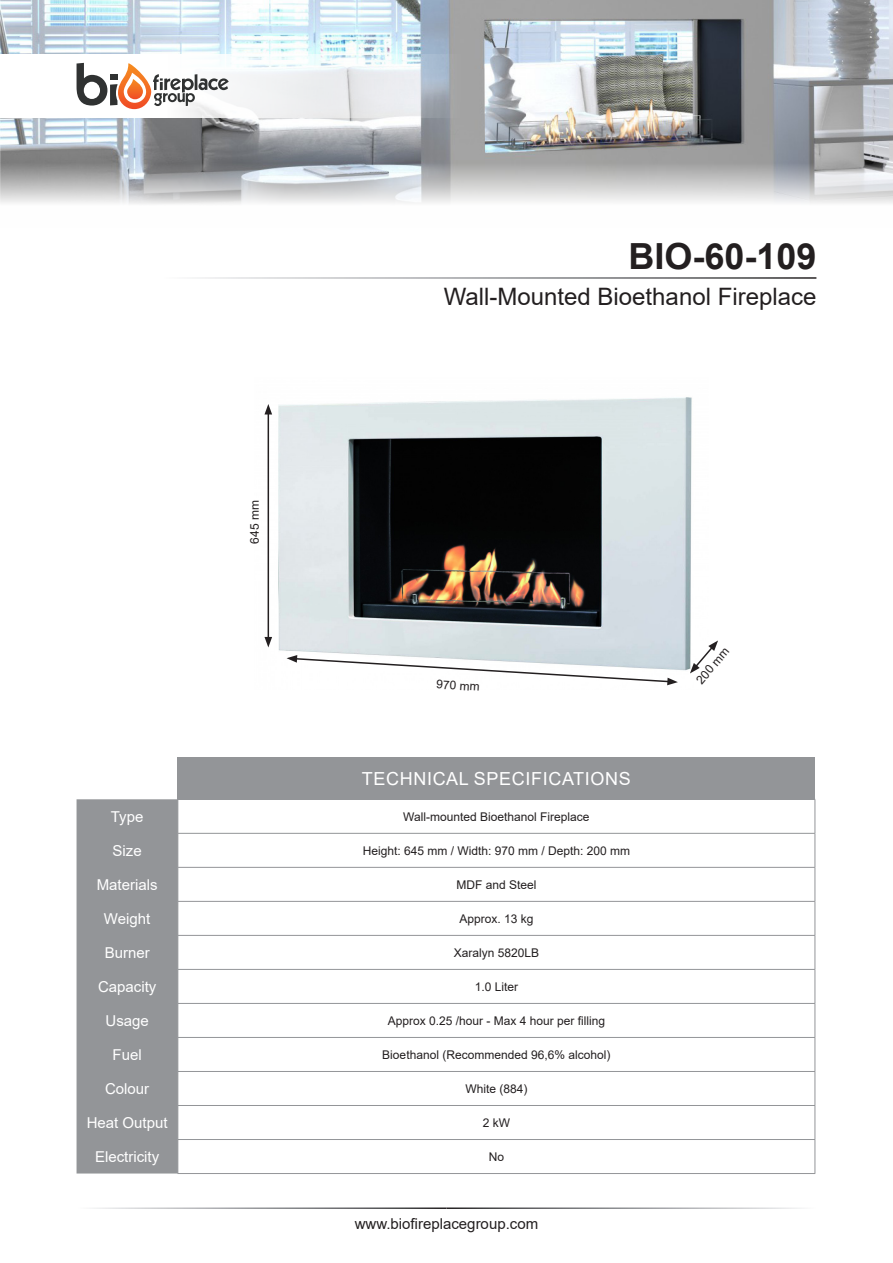
<style>
.page{position:relative;width:893px;height:1263px;background:#fff}
.page>*{position:absolute;margin:0;border:0;box-sizing:border-box;transform-origin:0 0}
.t1{font:700 36px "Arial";color:#231f20}
.t2{font:24px "Arial";color:#231f20}
.t3{font:18px "Arial";letter-spacing:.035em;color:#fff}
.t4{font:15px "Arial";color:#fff}
.t5{font:15px "Arial";color:#231f20}
.t6{font:12px "Arial";color:#231f20}
</style>
<div class="page">
<img style="left:0;top:0;width:893px;height:204px">
<svg style="left:0;top:54px;width:474px;height:64px"></svg>
<svg style="left:77px;top:63px;width:40px;height:43px"></svg>
<svg style="left:153px;top:74px;width:76px;height:32px"></svg>
<img style="left:118px;top:63px;width:33px;height:46px">
<img style="left:127px;top:79px;width:16px;height:20px">
<div style="left:178px;top:757px;width:637px;height:42px;background:#939598"></div>
<div style="left:77px;top:799px;width:100px;height:374px;background:#939598"></div>
<hr style="left:177px;top:799px;width:638px;height:1px;background:#939598">
<hr style="left:177px;top:800px;width:1px;height:33px;background:#939598">
<hr style="left:815px;top:800px;width:1px;height:33px;background:#939598">
<hr style="left:177px;top:833px;width:638px;height:1px;background:#939598">
<hr style="left:177px;top:834px;width:1px;height:33px;background:#939598">
<hr style="left:815px;top:834px;width:1px;height:33px;background:#939598">
<hr style="left:177px;top:867px;width:638px;height:1px;background:#939598">
<hr style="left:177px;top:868px;width:1px;height:33px;background:#939598">
<hr style="left:815px;top:868px;width:1px;height:33px;background:#939598">
<hr style="left:177px;top:901px;width:638px;height:1px;background:#939598">
<hr style="left:177px;top:902px;width:1px;height:33px;background:#939598">
<hr style="left:815px;top:902px;width:1px;height:33px;background:#939598">
<hr style="left:177px;top:935px;width:638px;height:1px;background:#939598">
<hr style="left:177px;top:936px;width:1px;height:33px;background:#939598">
<hr style="left:815px;top:936px;width:1px;height:33px;background:#939598">
<hr style="left:177px;top:969px;width:638px;height:1px;background:#939598">
<hr style="left:177px;top:970px;width:1px;height:33px;background:#939598">
<hr style="left:815px;top:970px;width:1px;height:33px;background:#939598">
<hr style="left:177px;top:1003px;width:638px;height:1px;background:#939598">
<hr style="left:177px;top:1004px;width:1px;height:33px;background:#939598">
<hr style="left:815px;top:1004px;width:1px;height:33px;background:#939598">
<hr style="left:177px;top:1037px;width:638px;height:1px;background:#939598">
<hr style="left:177px;top:1038px;width:1px;height:33px;background:#939598">
<hr style="left:815px;top:1038px;width:1px;height:33px;background:#939598">
<hr style="left:177px;top:1071px;width:638px;height:1px;background:#939598">
<hr style="left:177px;top:1072px;width:1px;height:33px;background:#939598">
<hr style="left:815px;top:1072px;width:1px;height:33px;background:#939598">
<hr style="left:177px;top:1105px;width:638px;height:1px;background:#939598">
<hr style="left:177px;top:1106px;width:1px;height:33px;background:#939598">
<hr style="left:815px;top:1106px;width:1px;height:33px;background:#939598">
<hr style="left:177px;top:1139px;width:638px;height:1px;background:#939598">
<hr style="left:177px;top:1140px;width:1px;height:33px;background:#939598">
<hr style="left:815px;top:1140px;width:1px;height:33px;background:#939598">
<hr style="left:177px;top:1173px;width:638px;height:1px;background:#939598">
<img style="left:264px;top:397px;width:428px;height:289px">
<svg style="left:690px;top:640px;width:28px;height:33px"></svg>
<svg style="left:287px;top:655px;width:391px;height:30px"></svg>
<hr style="left:268px;top:412px;width:1px;height:227px;background:#231f20">
<svg style="left:264px;top:637px;width:8px;height:10px"></svg>
<svg style="left:264px;top:404px;width:8px;height:10px"></svg>
<p class="t6" style="left:246px;top:544px;width:45px;rotate:-90deg">645 mm</p>
<p class="t1" style="left:628px;top:231px;width:190px">BIO-60-109</p>
<p class="t2" style="left:444px;top:280px;width:374px">Wall-Mounted Bioethanol Fireplace</p>
<p class="t6" style="left:437px;top:676px;width:45px;rotate:4deg">970 mm</p>
<p class="t3" style="left:362px;top:766px;width:270px">TECHNICAL SPECIFICATIONS</p>
<p class="t6" style="left:692px;top:676px;width:45px;rotate:-49deg">200 mm</p>
<p class="t4" style="left:111px;top:806px;width:34px">Type</p>
<p class="t6" style="left:403px;top:808px;width:188px">Wall-mounted Bioethanol Fireplace</p>
<p class="t4" style="left:113px;top:840px;width:31px">Size</p>
<p class="t6" style="left:363px;top:842px;width:269px">Height: 645 mm / Width: 970 mm / Depth: 200 mm</p>
<p class="t4" style="left:97px;top:874px;width:62px">Materials</p>
<p class="t6" style="left:456px;top:876px;width:82px">MDF and Steel</p>
<p class="t4" style="left:104px;top:908px;width:48px">Weight</p>
<p class="t6" style="left:459px;top:910px;width:76px">Approx. 13 kg</p>
<p class="t4" style="left:105px;top:942px;width:47px">Burner</p>
<p class="t6" style="left:454px;top:944px;width:87px">Xaralyn 5820LB</p>
<p class="t4" style="left:98px;top:976px;width:60px">Capacity</p>
<p class="t6" style="left:475px;top:978px;width:45px">1.0 Liter</p>
<p class="t4" style="left:106px;top:1010px;width:45px">Usage</p>
<p class="t6" style="left:388px;top:1012px;width:219px">Approx 0.25 /hour - Max 4 hour per filling</p>
<p class="t4" style="left:113px;top:1044px;width:31px">Fuel</p>
<p class="t6" style="left:382px;top:1046px;width:230px">Bioethanol (Recommended 96,6% alcohol)</p>
<p class="t4" style="left:105px;top:1078px;width:46px">Colour</p>
<p class="t6" style="left:465px;top:1080px;width:64px">White (884)</p>
<p class="t4" style="left:87px;top:1112px;width:82px">Heat Output</p>
<p class="t6" style="left:483px;top:1114px;width:29px">2 kW</p>
<p class="t4" style="left:95px;top:1146px;width:66px">Electricity</p>
<p class="t6" style="left:489px;top:1148px;width:17px">No</p>
<p class="t5" style="left:355px;top:1214px;width:185px">www.biofireplacegroup.com</p>
</div>
